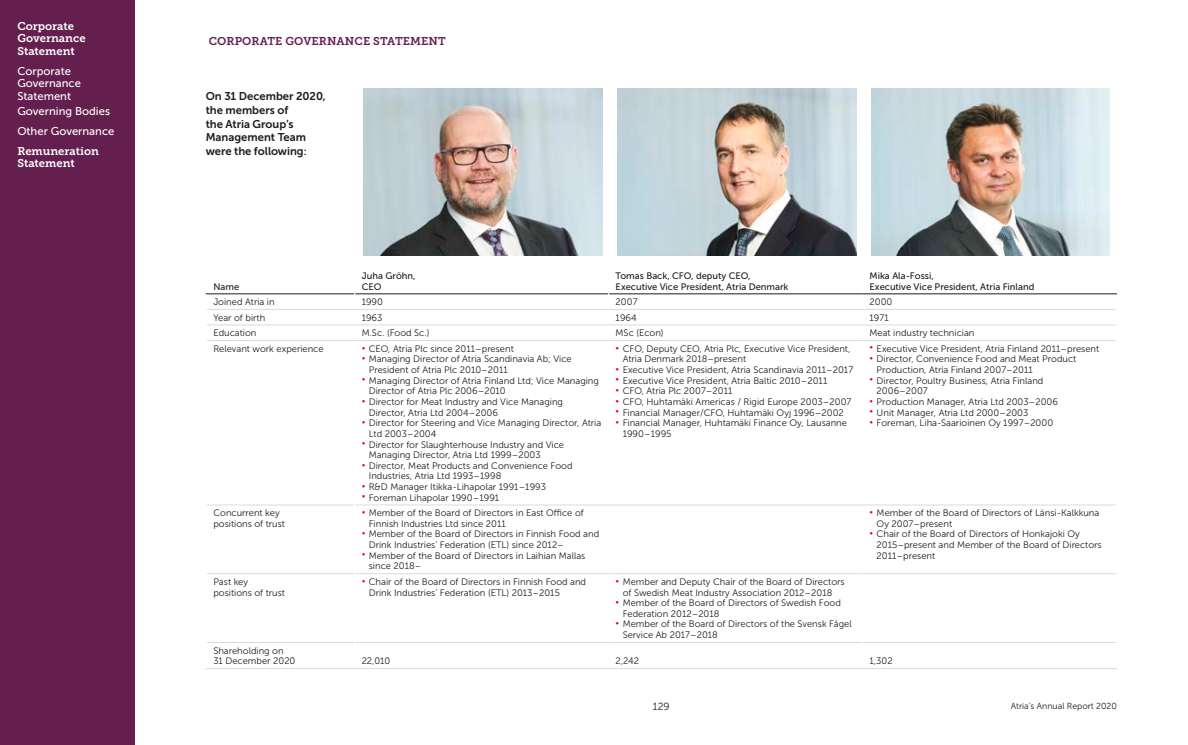
<style>
.page{position:relative;width:1188px;height:745px;background:#fff}
.page>*{position:absolute;margin:0;border:0;box-sizing:border-box;transform-origin:0 0}
.t1{font:11.25px/13.8px "Museo Sans 700";color:#1d1d1b}
.t2{font:11.25px/12.5px "Museo Sans 500";color:#fff}
.t3{font:11.25px/12.5px "Museo Slab 700";color:#fff}
.t4{font:11.25px "Museo Slab 700";letter-spacing:.01em;color:#641f4f}
.t5{font:10.38px "Museo Sans 300";color:#1d1d1b}
.t6{font:9.38px/10.6px "Museo Sans 300";color:#1d1d1b}
.t7{font:9.38px/10.6px "Museo Sans 500";color:#1d1d1b}
.t8{font:8.75px "Museo Sans 300";color:#1d1d1b}
.s1{font-size:10.38px}
.s2{font-family:"Museo Slab 100";color:#e50040}
</style>
<div class="page">
<div style="left:0;top:0;width:135px;height:744px;background:#641f4f"></div>
<hr style="left:609px;top:293px;width:253px;height:1px;background:#1d1d1b">
<hr style="left:862px;top:293px;width:254px;height:1px;background:#1d1d1b">
<hr style="left:355px;top:641px;width:253px;height:1px;background:#dadada">
<hr style="left:206px;top:293px;width:148px;height:1px;background:#1d1d1b">
<hr style="left:355px;top:293px;width:252px;height:1px;background:#1d1d1b">
<hr style="left:207px;top:309px;width:147px;height:1px;background:#dadada">
<hr style="left:354px;top:309px;width:254px;height:1px;background:#dadada">
<hr style="left:608px;top:309px;width:254px;height:1px;background:#dadada">
<hr style="left:862px;top:309px;width:253px;height:1px;background:#dadada">
<hr style="left:207px;top:324px;width:147px;height:1px;background:#dadada">
<hr style="left:354px;top:324px;width:254px;height:1px;background:#dadada">
<hr style="left:608px;top:324px;width:254px;height:1px;background:#dadada">
<hr style="left:862px;top:324px;width:253px;height:1px;background:#dadada">
<hr style="left:354px;top:668px;width:254px;height:1px;background:#dadada">
<hr style="left:207px;top:641px;width:147px;height:1px;background:#dadada">
<hr style="left:206px;top:668px;width:148px;height:1px;background:#dadada">
<hr style="left:862px;top:641px;width:253px;height:1px;background:#dadada">
<hr style="left:862px;top:668px;width:254px;height:1px;background:#dadada">
<hr style="left:608px;top:641px;width:253px;height:1px;background:#dadada">
<hr style="left:608px;top:668px;width:254px;height:1px;background:#dadada">
<hr style="left:207px;top:340px;width:147px;height:1px;background:#dadada">
<hr style="left:354px;top:340px;width:254px;height:1px;background:#dadada">
<hr style="left:862px;top:340px;width:253px;height:1px;background:#dadada">
<hr style="left:207px;top:504px;width:147px;height:1px;background:#dadada">
<hr style="left:355px;top:504px;width:253px;height:1px;background:#dadada">
<hr style="left:862px;top:504px;width:253px;height:1px;background:#dadada">
<hr style="left:207px;top:573px;width:147px;height:1px;background:#dadada">
<hr style="left:355px;top:573px;width:253px;height:1px;background:#dadada">
<hr style="left:862px;top:573px;width:253px;height:1px;background:#dadada">
<hr style="left:608px;top:340px;width:254px;height:1px;background:#dadada">
<hr style="left:608px;top:504px;width:254px;height:1px;background:#dadada">
<hr style="left:608px;top:573px;width:254px;height:1px;background:#dadada">
<img style="left:363px;top:89px;width:239px;height:166px">
<img style="left:617px;top:89px;width:238px;height:166px">
<img style="left:871px;top:89px;width:238px;height:166px">
<p class="t3" style="left:17px;top:20px;width:70px">Corporate<br>Governance<br>Statement</p>
<p class="t2" style="left:17px;top:64px;width:65px">Corporate<br>Governance<br>Statement</p>
<p class="t2" style="left:17px;top:101px;width:98px;line-height:19.8px">Governing Bodies<br>Other Governance</p>
<p class="t3" style="left:17px;top:144px;width:83px">Remuneration<br>Statement</p>
<p class="t4" style="left:209px;top:35px;width:238px">CORPORATE GOVERNANCE STATEMENT</p>
<p class="t1" style="left:206px;top:89px;width:122px">On 31 December 2020, the members of<br>the Atria Group’s<br>Management Team were the following<span class="s1">:</span></p>
<p class="t7" style="left:213px;top:281px;width:27px">Name</p>
<p class="t7" style="left:361px;top:270px;width:55px">Juha Gröhn,<br>CEO</p>
<p class="t7" style="left:615px;top:270px;width:174px">Tomas Back, CFO, deputy CEO,<br>Executive Vice President, Atria Denmark</p>
<p class="t7" style="left:869px;top:270px;width:166px">Mika Ala-Fossi,<br>Executive Vice President, Atria Finland</p>
<p class="t6" style="left:213px;top:296px;width:63px">Joined Atria in</p>
<p class="t6" style="left:361px;top:296px;width:23px">1990</p>
<p class="t6" style="left:615px;top:296px;width:23px">2007</p>
<p class="t6" style="left:869px;top:296px;width:24px">2000</p>
<p class="t6" style="left:213px;top:312px;width:53px">Year of birth</p>
<p class="t6" style="left:361px;top:312px;width:22px">1963</p>
<p class="t6" style="left:615px;top:312px;width:23px">1964</p>
<p class="t6" style="left:869px;top:312px;width:21px">1971</p>
<p class="t6" style="left:213px;top:327px;width:45px">Education</p>
<p class="t6" style="left:361px;top:327px;width:69px">M.Sc. (Food Sc.)</p>
<p class="t6" style="left:615px;top:327px;width:50px">MSc (Econ)</p>
<p class="t6" style="left:869px;top:327px;width:106px">Meat industry technician</p>
<p class="t6" style="left:213px;top:343px;width:112px">Relevant work experience</p>
<p class="t6" style="left:361px;top:343px;width:154px"><span class="s2">•</span> CEO, Atria Plc since 2011–present</p>
<p class="t6" style="left:368px;top:354px;width:204px;text-indent:-7px"><span class="s2">•</span> Managing Director of Atria Scandinavia Ab; Vice<br>President of Atria Plc 2010–2011</p>
<p class="t6" style="left:368px;top:375px;width:232px;text-indent:-7px"><span class="s2">•</span> Managing Director of Atria Finland Ltd; Vice Managing<br>Director of Atria Plc 2006–2010</p>
<p class="t6" style="left:368px;top:396px;width:196px;text-indent:-7px"><span class="s2">•</span> Director for Meat Industry and Vice Managing<br>Director, Atria Ltd 2004–2006</p>
<p class="t6" style="left:368px;top:417px;width:234px;text-indent:-7px"><span class="s2">•</span> Director for Steering and Vice Managing Director, Atria<br>Ltd 2003–2004</p>
<p class="t6" style="left:368px;top:439px;width:197px;text-indent:-7px"><span class="s2">•</span> Director for Slaughterhouse Industry and Vice<br>Managing Director, Atria Ltd 1999–2003</p>
<p class="t6" style="left:368px;top:460px;width:205px;text-indent:-7px"><span class="s2">•</span> Director, Meat Products and Convenience Food<br>Industries, Atria Ltd 1993–1998</p>
<p class="t6" style="left:361px;top:481px;width:186px"><span class="s2">•</span> R&amp;D Manager Itikka-Lihapolar 1991–1993</p>
<p class="t6" style="left:361px;top:492px;width:139px"><span class="s2">•</span> Foreman Lihapolar 1990–1991</p>
<p class="t6" style="left:869px;top:343px;width:231px"><span class="s2">•</span> Executive Vice President, Atria Finland 2011–present</p>
<p class="t6" style="left:876px;top:353px;width:201px;text-indent:-7px"><span class="s2">•</span> Director, Convenience Food and Meat Product<br>Production, Atria Finland 2007–2011</p>
<p class="t6" style="left:876px;top:375px;width:168px;text-indent:-7px"><span class="s2">•</span> Director, Poultry Business, Atria Finland<br>2006–2007</p>
<p class="t6" style="left:869px;top:396px;width:190px"><span class="s2">•</span> Production Manager, Atria Ltd 2003–2006</p>
<p class="t6" style="left:869px;top:407px;width:160px"><span class="s2">•</span> Unit Manager, Atria Ltd 2000–2003</p>
<p class="t6" style="left:869px;top:417px;width:185px"><span class="s2">•</span> Foreman, Liha-Saarioinen Oy 1997–2000</p>
<p class="t6" style="left:622px;top:343px;width:229px;text-indent:-7px"><span class="s2">•</span> CFO, Deputy CEO, Atria Plc, Executive Vice President,<br>Atria Denmark 2018–present</p>
<p class="t6" style="left:615px;top:364px;width:239px"><span class="s2">•</span> Executive Vice President, Atria Scandinavia 2011–2017</p>
<p class="t6" style="left:615px;top:375px;width:213px"><span class="s2">•</span> Executive Vice President, Atria Baltic 2010–2011</p>
<p class="t6" style="left:615px;top:385px;width:118px"><span class="s2">•</span> CFO, Atria Plc 2007–2011</p>
<p class="t6" style="left:615px;top:396px;width:237px"><span class="s2">•</span> CFO, Huhtamäki Americas / Rigid Europe 2003–2007</p>
<p class="t6" style="left:615px;top:407px;width:230px"><span class="s2">•</span> Financial Manager/CFO, Huhtamäki Oyj 1996–2002</p>
<p class="t6" style="left:622px;top:417px;width:226px;text-indent:-7px"><span class="s2">•</span> Financial Manager, Huhtamäki Finance Oy, Lausanne<br>1990–1995</p>
<p class="t6" style="left:213px;top:507px;width:73px">Concurrent key positions of trust</p>
<p class="t6" style="left:368px;top:507px;width:216px;text-indent:-7px"><span class="s2">•</span> Member of the Board of Directors in East Office of<br>Finnish Industries Ltd since 2011</p>
<p class="t6" style="left:368px;top:528px;width:232px;text-indent:-7px"><span class="s2">•</span> Member of the Board of Directors in Finnish Food and<br>Drink Industries’ Federation (ETL) since 2012–</p>
<p class="t6" style="left:368px;top:550px;width:218px;text-indent:-7px"><span class="s2">•</span> Member of the Board of Directors in Laihian Mallas since 2018–</p>
<p class="t6" style="left:876px;top:507px;width:224px;text-indent:-7px"><span class="s2">•</span> Member of the Board of Directors of Länsi-Kalkkuna<br>Oy 2007–present</p>
<p class="t6" style="left:876px;top:528px;width:226px;text-indent:-7px"><span class="s2">•</span> Chair of the Board of Directors of Honkajoki Oy<br>2015–present and Member of the Board of Directors<br>2011–present</p>
<p class="t6" style="left:213px;top:576px;width:73px">Past key positions of trust</p>
<p class="t6" style="left:368px;top:576px;width:219px;text-indent:-7px"><span class="s2">•</span> Chair of the Board of Directors in Finnish Food and<br>Drink Industries’ Federation (ETL) 2013–2015</p>
<p class="t6" style="left:615px;top:576px;width:230px;text-align:center"><span class="s2">•</span> Member and Deputy Chair of the Board of Directors of Swedish Meat Industry Association 2012–2018</p>
<p class="t6" style="left:622px;top:597px;width:219px;text-indent:-7px"><span class="s2">•</span> Member of the Board of Directors of Swedish Food<br>Federation 2012–2018</p>
<p class="t6" style="left:622px;top:618px;width:230px;text-indent:-7px"><span class="s2">•</span> Member of the Board of Directors of the Svensk Fågel<br>Service Ab 2017–2018</p>
<p class="t6" style="left:213px;top:644px;width:84px">Shareholding on<br>31 December 2020</p>
<p class="t6" style="left:361px;top:655px;width:30px">22,010</p>
<p class="t6" style="left:615px;top:655px;width:25px">2,242</p>
<p class="t6" style="left:869px;top:655px;width:25px">1,302</p>
<p class="t5" style="left:652px;top:700px;width:18px">129</p>
<p class="t8" style="left:1010px;top:701px;width:108px">Atria’s Annual Report 2020</p>
</div>
